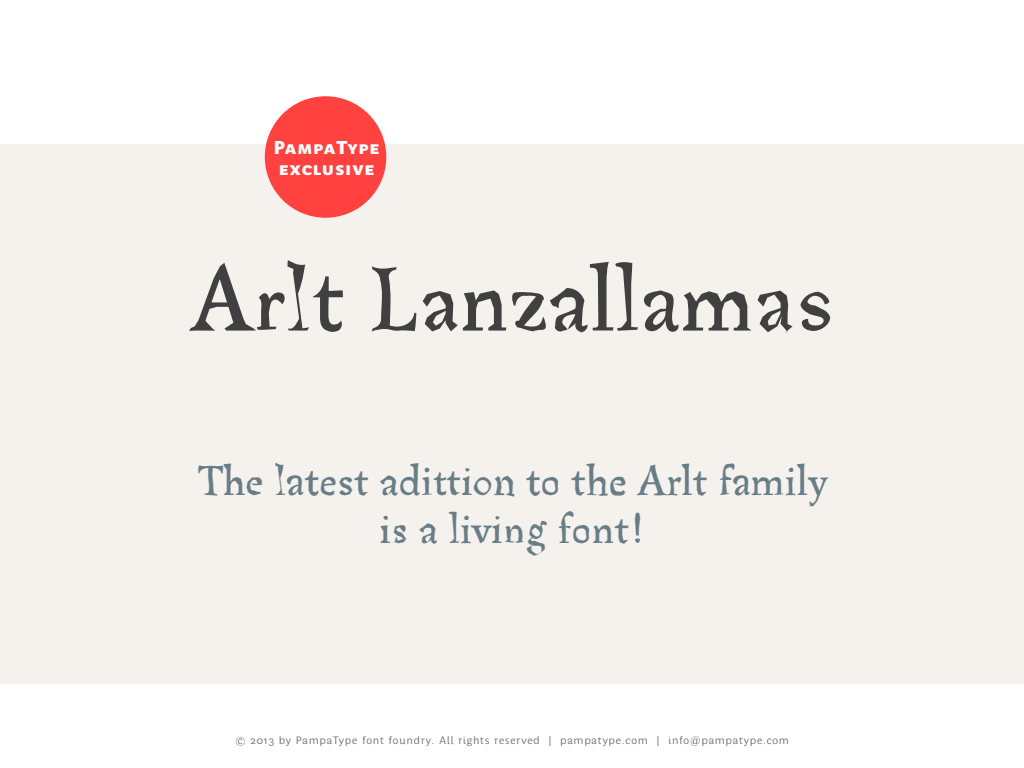
<style>
.page{position:relative;width:1024px;height:768px;background:#fff}
.page>*{position:absolute;margin:0;border:0;box-sizing:border-box;transform-origin:0 0}
.t1{font:96px "Arlt Lanzallamas Irregular";color:#404040}
.t2{font:44px/48px "Arlt Lanzallamas Irregular";color:#697d87;text-align:center}
.t3{font:19px/21px "Perec Super Negra Versalita";letter-spacing:.025em;color:#fff}
.t4{font:11px "Perec Blanca";letter-spacing:.04em;color:#646464}
</style>
<div class="page">
<div style="left:0;top:144px;width:1024px;height:540px;background:#f5f2ee"></div>
<div style="left:265px;top:96px;width:121px;height:122px;background:#ff413f;border-radius:50%"></div>
<h3 class="t3" style="left:274px;top:137px;width:107px">PampaType exclusive</h3>
<h1 class="t1" style="left:190px;top:236px;width:645px">Arlt Lanzallamas</h1>
<h2 class="t2" style="left:197px;top:457px;width:633px">The latest adittion to the Arlt family is a living font!</h2>
<p class="t4" style="left:235px;top:735px;width:556px">© 2013 by PampaType font foundry. All rights reserved | pampatype.com | info@pampatype.com</p>
</div>
